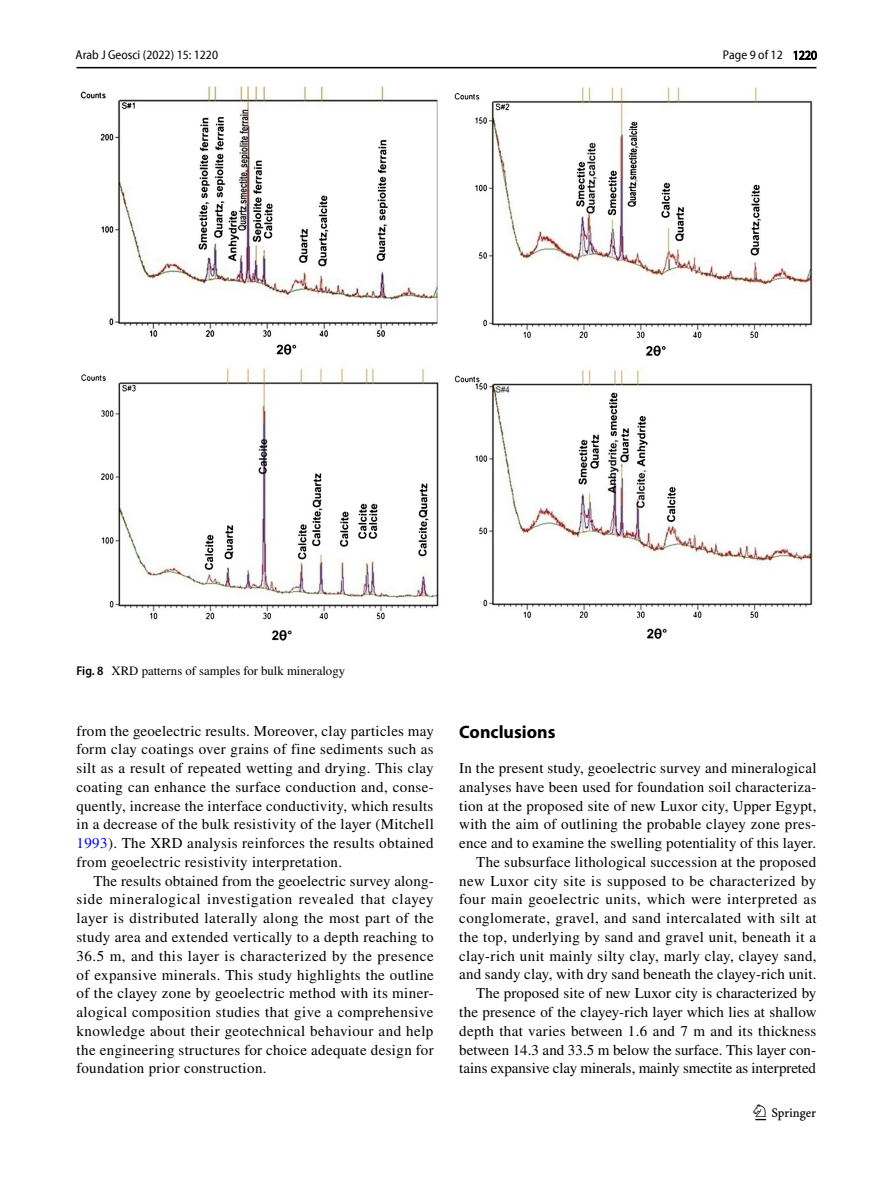
<style>
.page{position:relative;width:893px;height:1187px;background:#fff}
.page>*{position:absolute;margin:0;border:0;box-sizing:border-box;transform-origin:0 0}
.t1{font:22.5px "Springnew Regular 3";color:#000}
.t2{font:700 18px "Myriad Pro";color:#000}
.t3{font:15px/18.8px "STIX";letter-spacing:.02em;color:#000;text-align:justify}
.t4{font:12.75px "STIX";color:#000}
.t5{font:semi-condensed 12.75px "Myriad Pro Unic";color:#000}
.s1{font-family:"Myriad Pro";font-weight:600;font-stretch:semi-condensed}
.s2{color:#00f}
</style>
<div class="page">
<hr style="left:77px;top:67px;width:739px;height:1px;background:#000">
<img style="left:81px;top:87px;width:731px;height:553px">
<p class="t5" style="left:76px;top:50px;width:144px">Arab J Geosci (2022) 15: 1220</p>
<p class="t5" style="left:723px;top:50px;width:96px">Page 9 of 12 1220</p>
<p class="t4" style="left:77px;top:662px;width:270px"><span class="s1">Fig. 8</span> XRD patterns of samples for bulk mineralogy</p>
<p class="t3" style="left:77px;top:722px;width:359px">from the geoelectric results. Moreover, clay particles may form clay coatings over grains of fine sediments such as silt as a result of repeated wetting and drying. This clay coating can enhance the surface conduction and, conse&shy;quently, increase the interface conductivity, which results in a decrease of the bulk resistivity of the layer (Mitchell <span class="s2">1993</span>). The XRD analysis reinforces the results obtained from geoelectric resistivity interpretation.</p>
<p class="t3" style="left:77px;top:872px;width:359px;text-indent:17px">The results obtained from the geoelectric survey along&shy;side mineralogical investigation revealed that clayey layer is distributed laterally along the most part of the study area and extended vertically to a depth reaching to 36.5 m, and this layer is characterized by the presence of expansive minerals. This study highlights the outline of the clayey zone by geoelectric method with its miner&shy;alogical composition studies that give a comprehensive knowledge about their geotechnical behaviour and help the engineering structures for choice adequate design for foundation prior construction.</p>
<p class="t2" style="left:459px;top:720px;width:98px">Conclusions</p>
<p class="t3" style="left:459px;top:759px;width:359px;text-align:right">In the present study, geoelectric survey and mineralogical analyses have been used for foundation soil characteriza&shy;tion at the proposed site of new Luxor city, Upper Egypt, with the aim of outlining the probable clayey zone pres&shy;ence and to examine the swelling potentiality of this layer.<br>The subsurface lithological succession at the proposed new Luxor city site is supposed to be characterized by four main geoelectric units, which were interpreted as conglomerate, gravel, and sand intercalated with silt at the top, underlying by sand and gravel unit, beneath it a clay-rich unit mainly silty clay, marly clay, clayey sand, and sandy clay, with dry sand beneath the clayey-rich unit.<br>The proposed site of new Luxor city is characterized by the presence of the clayey-rich layer which lies at shallow depth that varies between 1.6 and 7 m and its thickness between 14.3 and 33.5 m below the surface. This layer con&shy;tains expansive clay minerals, mainly smectite as interpreted</p>
<h1 class="t1" style="left:755px;top:1104px;width:62px">1 3</h1>
</div>
